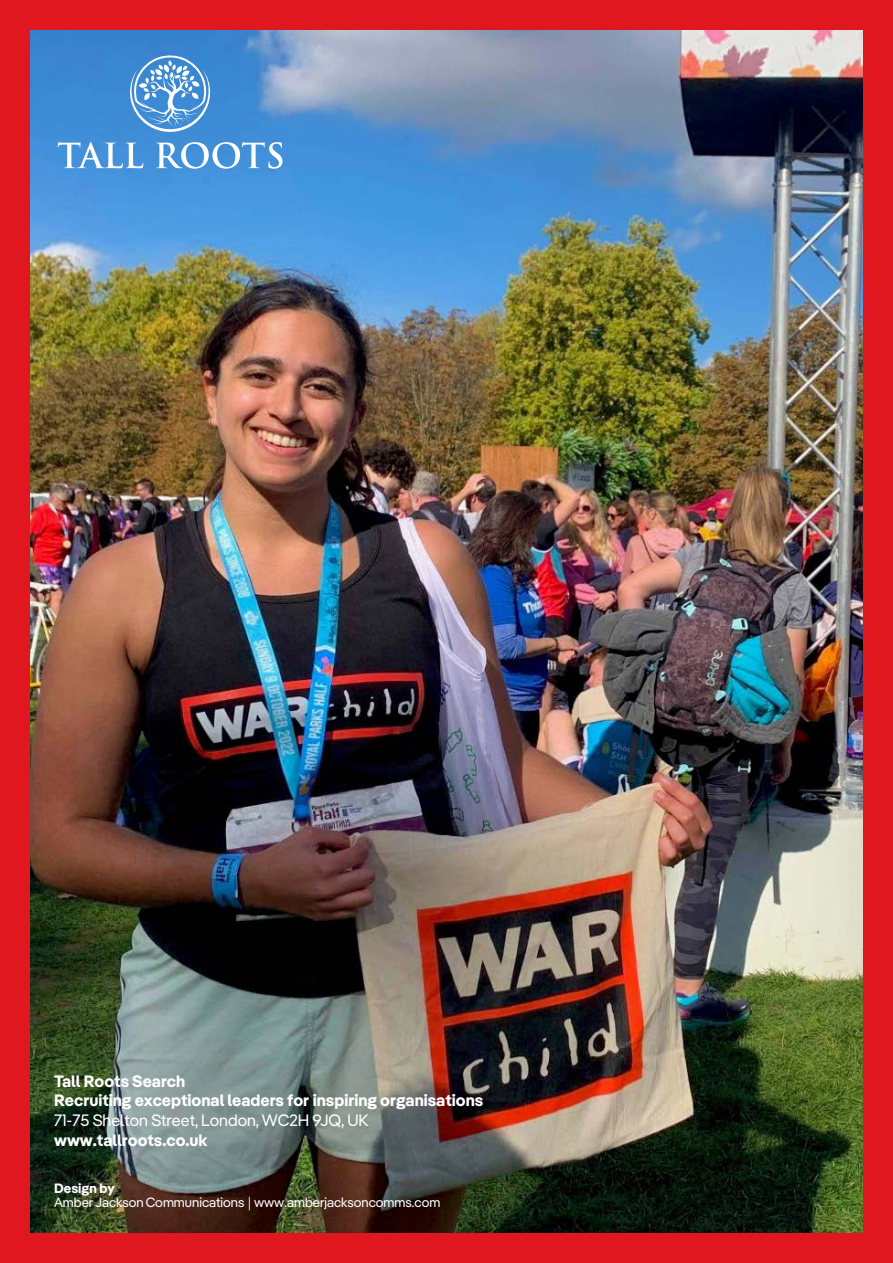
<style>
.page{position:relative;width:893px;height:1263px;background:#fff}
.page>*{position:absolute;margin:0;border:0;box-sizing:border-box;transform-origin:0 0}
.t1{font:700 16.5px/19.5px "Pangea Afrikan Trial";color:#fff}
.t2{font:16.5px "Pangea Afrikan Trial";color:#fff}
.t3{font:13.5px/13.6px "Pangea Afrikan Trial";color:#fff}
.s1{font-weight:700}
.s2{font-family:"Minion Pro"}
</style>
<div class="page">
<img style="left:31px;top:31px;width:831px;height:1201px">
<div style="left:0;top:0;width:893px;height:1263px;border:30px solid #e0171f"></div>
<svg style="left:129px;top:55px;width:81px;height:78px"></svg>
<svg style="left:58px;top:142px;width:85px;height:26px"></svg>
<svg style="left:156px;top:142px;width:127px;height:27px"></svg>
<p class="t1" style="left:54px;top:1071px;width:431px">Tall Roots Search<br>Recruiting exceptional leaders for inspiring organisations</p>
<p class="t2" style="left:54px;top:1109px;width:316px">71-75 Shelton Street, London, WC2H 9JQ, UK</p>
<p class="t1" style="left:54px;top:1129px;width:155px">www.tallroots.co.uk</p>
<p class="t3" style="left:54px;top:1181px;width:388px"><span class="s1">Design by<br></span>Amber Jackson Communications <span class="s2">|</span> www.amberjacksoncomms.com</p>
</div>
